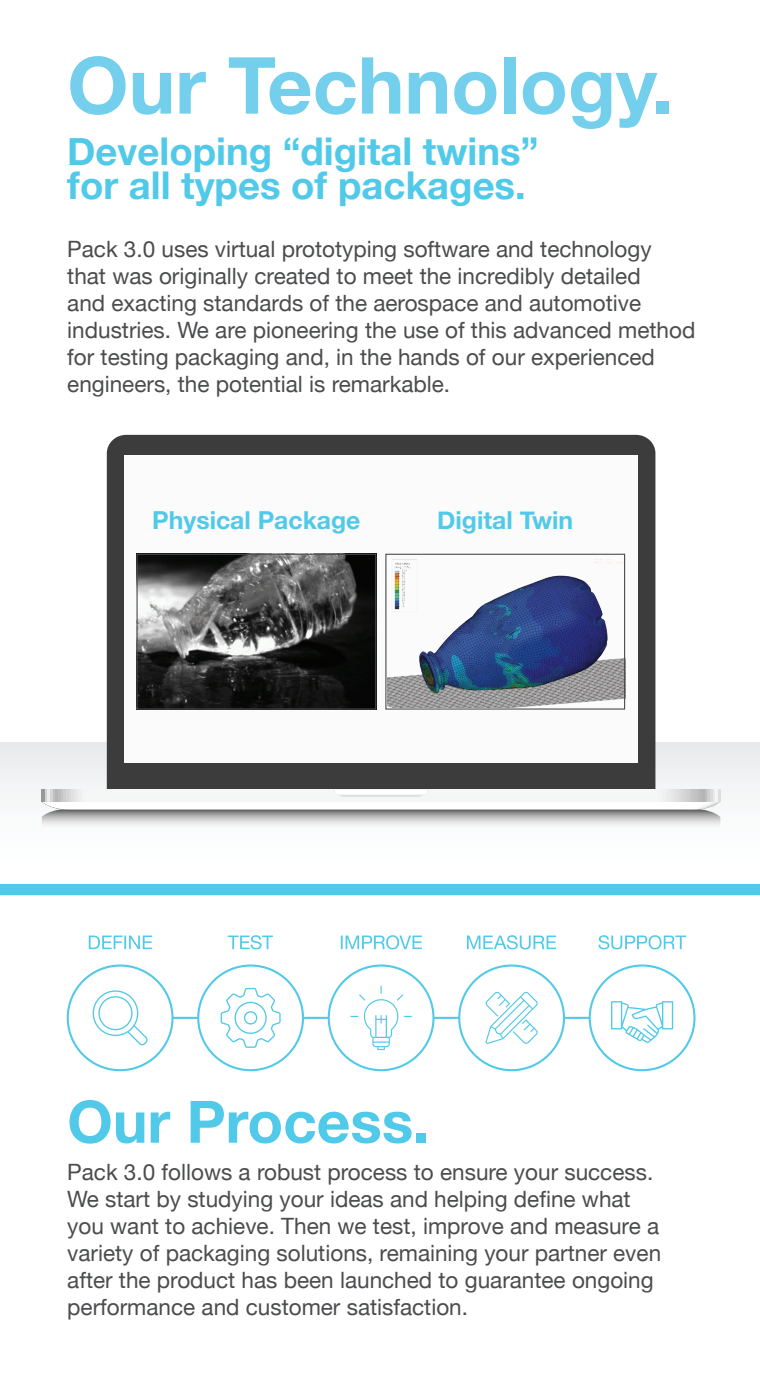
<style>
.page{position:relative;width:760px;height:1377px;background:#fff}
.page>*{position:absolute;margin:0;border:0;box-sizing:border-box;transform-origin:0 0}
.t1{font:700 78.75px "Helvetica Neue";color:#73cfeb}
.t2{font:700 58.5px "Helvetica Neue";color:#51c9e8}
.t3{font:700 38.25px/33.8px "Helvetica Neue";color:#51c9e8}
.t4{font:700 24.75px "Helvetica Neue";color:#51c9e8}
.t5{font:22.5px/27px "Helvetica Neue";color:#4b4c4d}
</style>
<div class="page">
<div style="left:0;top:743px;width:759px;height:152px;background:linear-gradient(to bottom,#eaeced,#fff)"></div>
<div style="left:107px;top:435px;width:548px;height:355px;background:#3b3c3b"></div>
<div style="left:124px;top:455px;width:513px;height:308px;background:#fbfbfc"></div>
<svg style="left:42px;top:790px;width:678px;height:39px"></svg>
<div style="left:0;top:884px;width:759px;height:11px;background:#51c9e8"></div>
<svg style="left:67px;top:964px;width:628px;height:107px"></svg>
<svg style="left:350px;top:986px;width:62px;height:64px"></svg>
<svg style="left:220px;top:988px;width:60px;height:60px"></svg>
<svg style="left:93px;top:990px;width:55px;height:55px"></svg>
<svg style="left:485px;top:992px;width:52px;height:52px"></svg>
<svg style="left:598px;top:935px;width:88px;height:14px"></svg>
<svg style="left:467px;top:935px;width:89px;height:14px"></svg>
<svg style="left:341px;top:935px;width:81px;height:14px"></svg>
<svg style="left:228px;top:935px;width:45px;height:14px"></svg>
<svg style="left:89px;top:936px;width:63px;height:13px"></svg>
<img style="left:138px;top:556px;width:236px;height:152px">
<div style="left:136px;top:554px;width:240px;height:156px;border:1px solid #4b4c4d"></div>
<img style="left:387px;top:558px;width:236px;height:149px">
<div style="left:385px;top:554px;width:240px;height:156px;border:1px solid #4b4c4d"></div>
<h1 class="t1" style="left:67px;top:24px;width:607px">Our Technology.</h1>
<h3 class="t3" style="left:67px;top:136px;width:472px">Developing “digital twins” for all types of packages.</h3>
<p class="t5" style="left:67px;top:236px;width:629px">Pack 3.0 uses virtual prototyping software and technology that was originally created to meet the incredibly detailed<br>and exacting standards of the aerospace and automotive industries. We are pioneering the use of this advanced method for testing packaging and, in the hands of our experienced engineers, the potential is remarkable.</p>
<p class="t4" style="left:152px;top:501px;width:210px">Physical Package</p>
<p class="t4" style="left:437px;top:501px;width:138px">Digital Twin</p>
<h2 class="t2" style="left:67px;top:1076px;width:363px">Our Process.</h2>
<p class="t5" style="left:67px;top:1160px;width:595px">Pack 3.0 follows a robust process to ensure your success.<br>We start by studying your ideas and helping define what you want to achieve. Then we test, improve and measure a variety of packaging solutions, remaining your partner even after the product has been launched to guarantee ongoing performance and customer satisfaction.</p>
</div>
